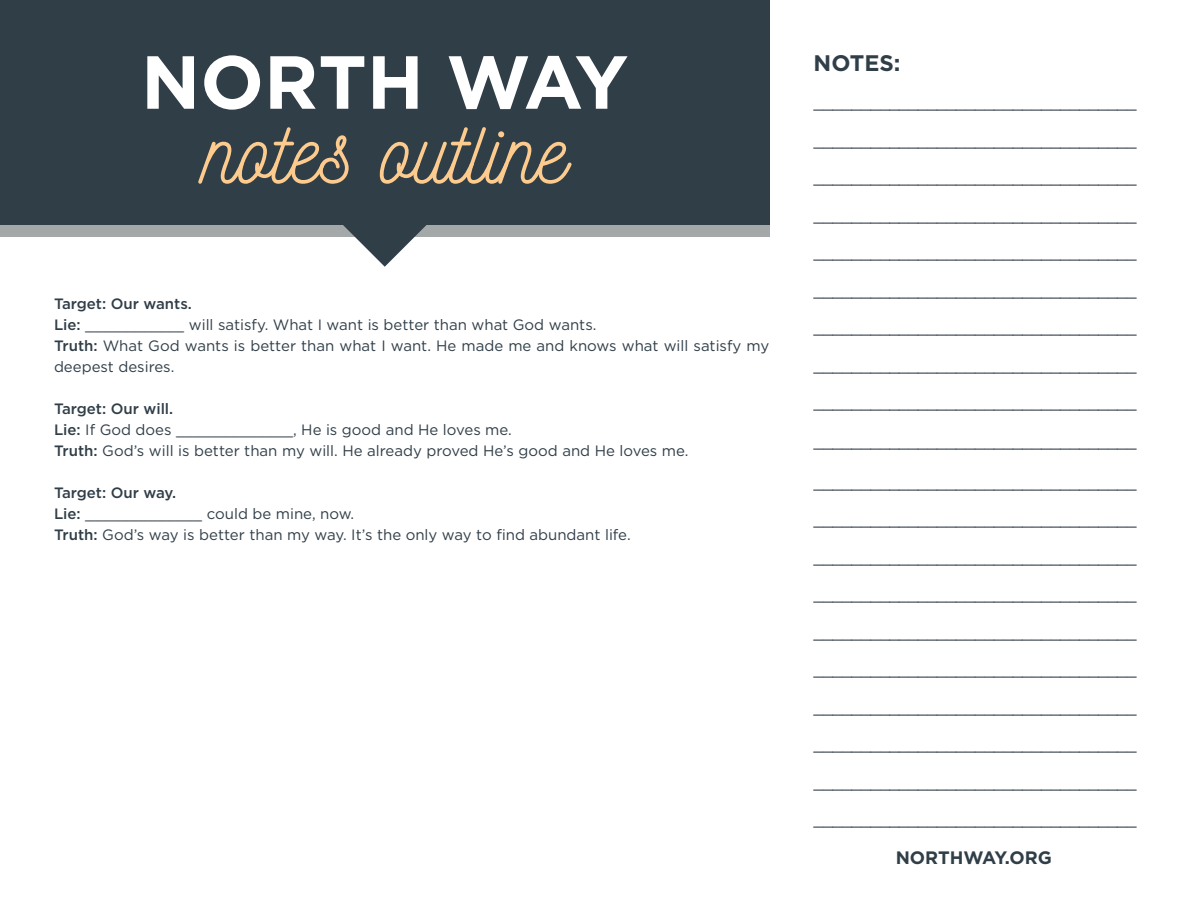
<style>
.page{position:relative;width:1188px;height:918px;background:#fff}
.page>*{position:absolute;margin:0;border:0;box-sizing:border-box;transform-origin:0 0}
.t1{font:88.5px "Nickainley";color:#fdcb8d}
.t2{font:700 75px "Gotham";color:#fff}
.t3{font:700 22.5px "Gotham";color:#303e48}
.t4{font:700 18px "Gotham";color:#303e48}
.t5{font:16.5px "Gotham";color:#303e48}
.t6{font:15px/21px "Gotham";color:#303e48}
.s1{font-weight:500}
</style>
<div class="page">
<div style="left:0;top:225px;width:770px;height:11px;background:#a5a8a8"></div>
<svg style="left:316px;top:225px;width:138px;height:42px"></svg>
<div style="left:0;top:0;width:770px;height:225px;background:#303e48"></div>
<h2 class="t2" style="left:141px;top:39px;width:489px">NORTH WAY</h2>
<h1 class="t1" style="left:203px;top:113px;width:365px">notes outline</h1>
<p class="t6" style="left:54px;top:294px;width:717px"><span class="s1">Target: Our wants.<br>Lie:</span> ___________ will satisfy. What I want is better than what God wants.<br><span class="s1">Truth:</span> What God wants is better than what I want. He made me and knows what will satisfy my deepest desires.</p>
<p class="t6" style="left:54px;top:399px;width:636px"><span class="s1">Target: Our will.<br>Lie:</span> If God does _____________, He is good and He loves me.<br><span class="s1">Truth:</span> God’s will is better than my will. He already proved He’s good and He loves me.</p>
<p class="t6" style="left:54px;top:483px;width:578px"><span class="s1">Target: Our way.<br>Lie:</span> _____________ could be mine, now.<br><span class="s1">Truth:</span> God’s way is better than my way. It’s the only way to find abundant life.</p>
<h3 class="t3" style="left:814px;top:50px;width:88px">NOTES:</h3>
<p class="t5" style="left:814px;top:95px;width:324px">__________________________________</p>
<p class="t5" style="left:814px;top:132px;width:324px">__________________________________</p>
<p class="t5" style="left:814px;top:170px;width:324px">__________________________________</p>
<p class="t5" style="left:814px;top:207px;width:324px">__________________________________</p>
<p class="t5" style="left:814px;top:245px;width:324px">__________________________________</p>
<p class="t5" style="left:814px;top:282px;width:324px">__________________________________</p>
<p class="t5" style="left:814px;top:320px;width:324px">__________________________________</p>
<p class="t5" style="left:814px;top:357px;width:324px">__________________________________</p>
<p class="t5" style="left:814px;top:395px;width:324px">__________________________________</p>
<p class="t5" style="left:814px;top:434px;width:324px">__________________________________</p>
<p class="t5" style="left:814px;top:474px;width:324px">__________________________________</p>
<p class="t5" style="left:814px;top:512px;width:324px">__________________________________</p>
<p class="t5" style="left:814px;top:549px;width:324px">__________________________________</p>
<p class="t5" style="left:814px;top:587px;width:324px">__________________________________</p>
<p class="t5" style="left:814px;top:624px;width:324px">__________________________________</p>
<p class="t5" style="left:814px;top:662px;width:324px">__________________________________</p>
<p class="t5" style="left:814px;top:699px;width:324px">__________________________________</p>
<p class="t5" style="left:814px;top:737px;width:324px">__________________________________</p>
<p class="t5" style="left:814px;top:774px;width:324px">__________________________________</p>
<p class="t5" style="left:814px;top:812px;width:324px">__________________________________</p>
<p class="t4" style="left:896px;top:847px;width:158px">NORTHWAY.ORG</p>
</div>
